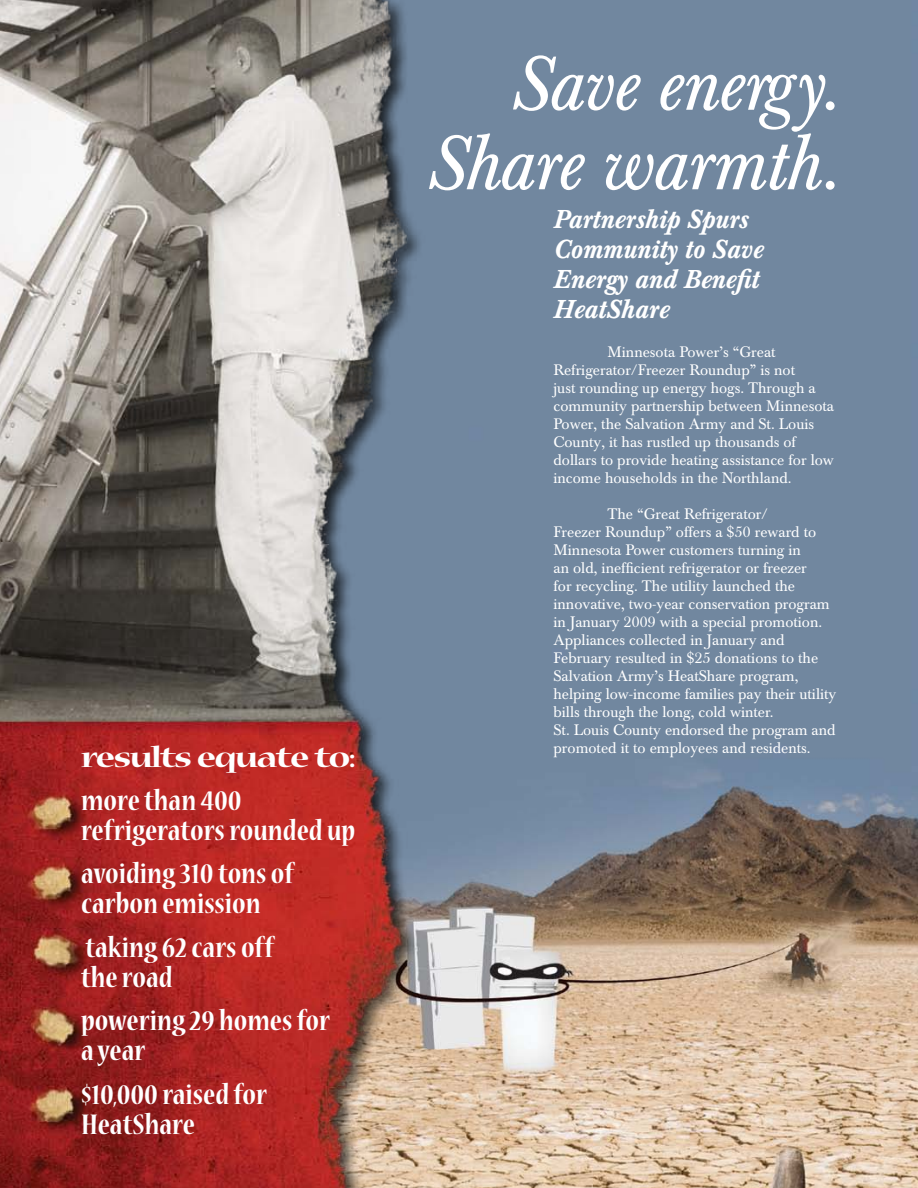
<style>
.page{position:relative;width:918px;height:1188px;background:#fff}
.page>*{position:absolute;margin:0;border:0;box-sizing:border-box;transform-origin:0 0}
.t1{font:italic 75px/79.5px "Baskerville BE";letter-spacing:-.02em;color:#fff;text-align:right}
.t2{font:31.5px/30px "Nueva MM 540 200";letter-spacing:-.07em;color:#fff}
.t3{font:31.5px "Nueva MM 540 750";letter-spacing:.115em;color:#fff}
.t4{font:italic 500 25.5px/30px "Baskerville BE";color:#fff}
.t5{font:15px/18px "Baskerville BE";color:#fff}
</style>
<div class="page">
<img style="left:487px;top:0;width:431px;height:1188px">
<img style="left:0;top:0;width:487px;height:1188px">
<h2 class="t3" style="left:81px;top:743px;width:274px">results equate to:</h2>
<h2 class="t2" style="left:81px;top:787px;width:279px">more than 400 refrigerators rounded up</h2>
<h2 class="t2" style="left:81px;top:861px;width:216px">avoiding 310 tons of carbon emission</h2>
<h2 class="t2" style="left:81px;top:934px;width:196px">taking 62 cars off the road</h2>
<h2 class="t2" style="left:81px;top:1008px;width:252px">powering 29 homes for a year</h2>
<h2 class="t2" style="left:81px;top:1081px;width:189px">$10,000 raised for<br>HeatShare</h2>
<h1 class="t1" style="left:424px;top:48px;width:415px">Save energy.<br>Share warmth.</h1>
<h3 class="t4" style="left:554px;top:205px;width:211px">Partnership Spurs<br>Community to Save<br>Energy and Benefit<br>HeatShare</h3>
<p class="t5" style="left:554px;top:343px;width:282px;text-indent:54px">Minnesota Power’s “Great Refrigerator/Freezer Roundup” is not<br>just rounding up energy hogs. Through a community partnership between Minnesota Power, the Salvation Army and St. Louis County, it has rustled up thousands of dollars to provide heating assistance for low income households in the Northland.</p>
<p class="t5" style="left:554px;top:505px;width:284px;text-indent:54px">The “Great Refrigerator/<br>Freezer Roundup” offers a $50 reward to Minnesota Power customers turning in<br>an old, inefficient refrigerator or freezer<br>for recycling. The utility launched the innovative, two-year conservation program in January 2009 with a special promotion.<br>Appliances collected in January and February resulted in $25 donations to the Salvation Army’s HeatShare program, helping low-income families pay their utility bills through the long, cold winter.<br>St. Louis County endorsed the program and promoted it to employees and residents.</p>
</div>
